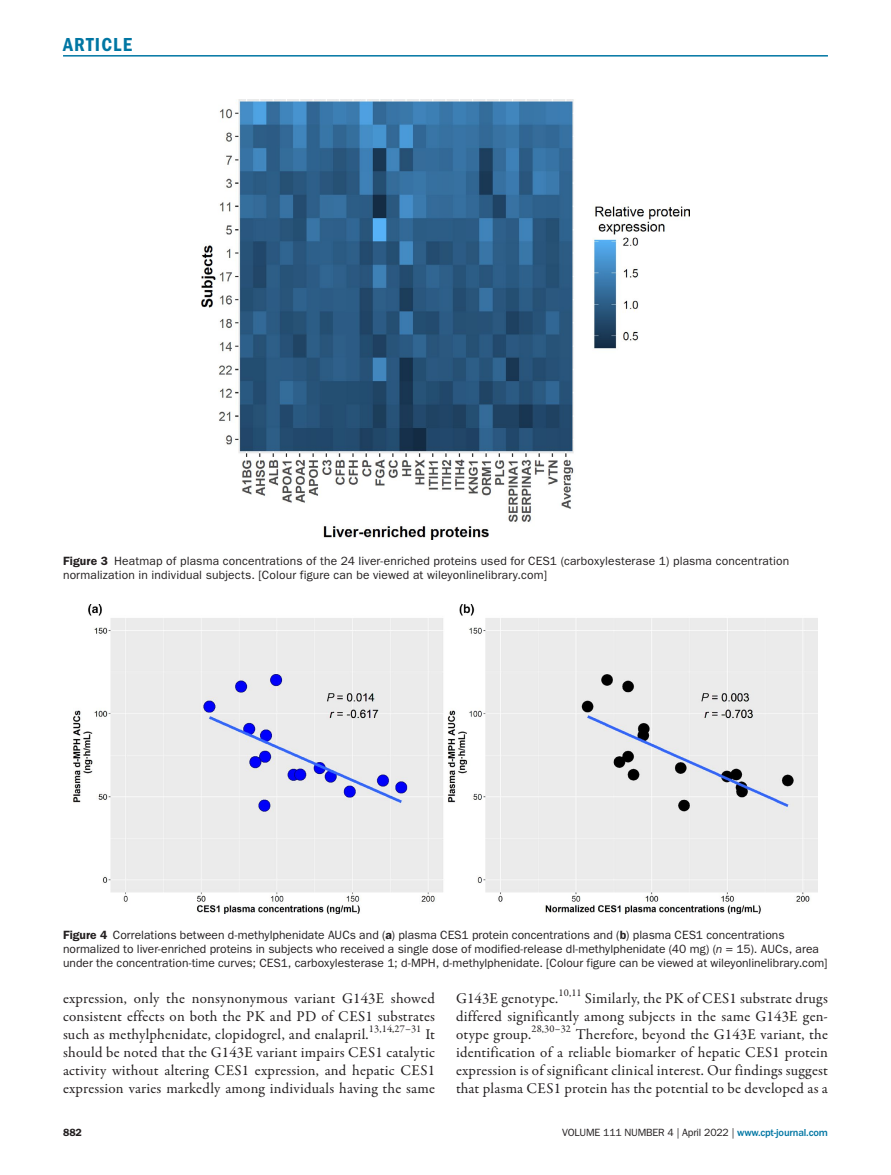
<style>
.page{position:relative;width:891px;height:1175px;background:#fff}
.page>*{position:absolute;margin:0;border:0;box-sizing:border-box;transform-origin:0 0}
.t1{font:19.5px "ITC Franklin Gothic Std Dm Cd";letter-spacing:.06em;color:#0076a3}
.t2{font:15px/18px "Garamond Premr Pro";letter-spacing:.015em;color:#231f20;text-align:justify}
.t3{font:12px/14.2px "ITC Franklin Gothic Std";letter-spacing:.005em;color:#231f20}
.t4{font:10.5px "ITC Franklin Gothic Std";letter-spacing:-.015em;color:#231f20}
.t5{font:10.5px "Garamond Premr Pro";letter-spacing:.015em;color:#231f20}
.t6{font:600 10.5px "ITC Franklin Gothic Std";color:#231f20}
.s1{font-weight:600}
.s2{font-style:italic}
.s3{font-weight:500;color:#0076a3}
</style>
<div class="page">
<hr style="left:63px;top:55px;width:765px;height:2px;background:#0076a3">
<img style="left:201px;top:100px;width:489px;height:439px">
<img style="left:73px;top:604px;width:745px;height:309px">
<h1 class="t1" style="left:63px;top:33px;width:71px">ARTICLE</h1>
<p class="t3" style="left:63px;top:553px;width:728px"><span class="s1">Figure 3</span> Heatmap of plasma concentrations of the 24 liver-enriched proteins used for CES1 (carboxylesterase 1) plasma concentration normalization in individual subjects. [Colour figure can be viewed at wileyonlinelibrary.com]</p>
<p class="t3" style="left:63px;top:927px;width:766px"><span class="s1">Figure 4</span> Correlations between d-methylphenidate AUCs and (<span class="s1">a</span>) plasma CES1 protein concentrations and (<span class="s1">b</span>) plasma CES1 concentrations normalized to liver-enriched proteins in subjects who received a single dose of modified-release dl-methylphenidate (40 mg) (<span class="s2">n</span> = 15). AUCs, area under the concentration-time curves; CES1, carboxylesterase 1; d-MPH, d-methylphenidate. [Colour figure can be viewed at wileyonlinelibrary.com]</p>
<p class="t2" style="left:63px;top:989px;width:373px">expression, only the nonsynonymous variant G143E showed consistent effects on both the PK and PD of CES1 substrates such as methylphenidate, clopidogrel, and enalapril.</p>
<p class="t5" style="left:369px;top:1022px;width:54px">13,14,27–31</p>
<p class="t2" style="left:63px;top:1025px;width:373px;text-indent:363px">It should be noted that the G143E variant impairs CES1 catalytic activity without altering CES1 expression, and hepatic CES1 expression varies markedly among individuals having the same</p>
<p class="t2" style="left:456px;top:989px;width:104px">G143E genotype.</p>
<p class="t5" style="left:559px;top:986px;width:25px">10,11</p>
<p class="t2" style="left:456px;top:989px;width:373px;text-indent:129px">Similarly, the PK of CES1 substrate drugs differed significantly among subjects in the same G143E gen&shy;otype group.</p>
<p class="t5" style="left:531px;top:1022px;width:41px">28,30–32</p>
<p class="t2" style="left:456px;top:1025px;width:373px;text-indent:120px">Therefore, beyond the G143E variant, the identification of a reliable biomarker of hepatic CES1 protein expression is of significant clinical interest. Our findings suggest that plasma CES1 protein has the potential to be developed as a</p>
<p class="t6" style="left:63px;top:1125px;width:20px">882</p>
<p class="t4" style="left:562px;top:1126px;width:267px">VOLUME 111 NUMBER 4 | April 2022 | <span class="s3">www.cpt-journal.com</span></p>
</div>
